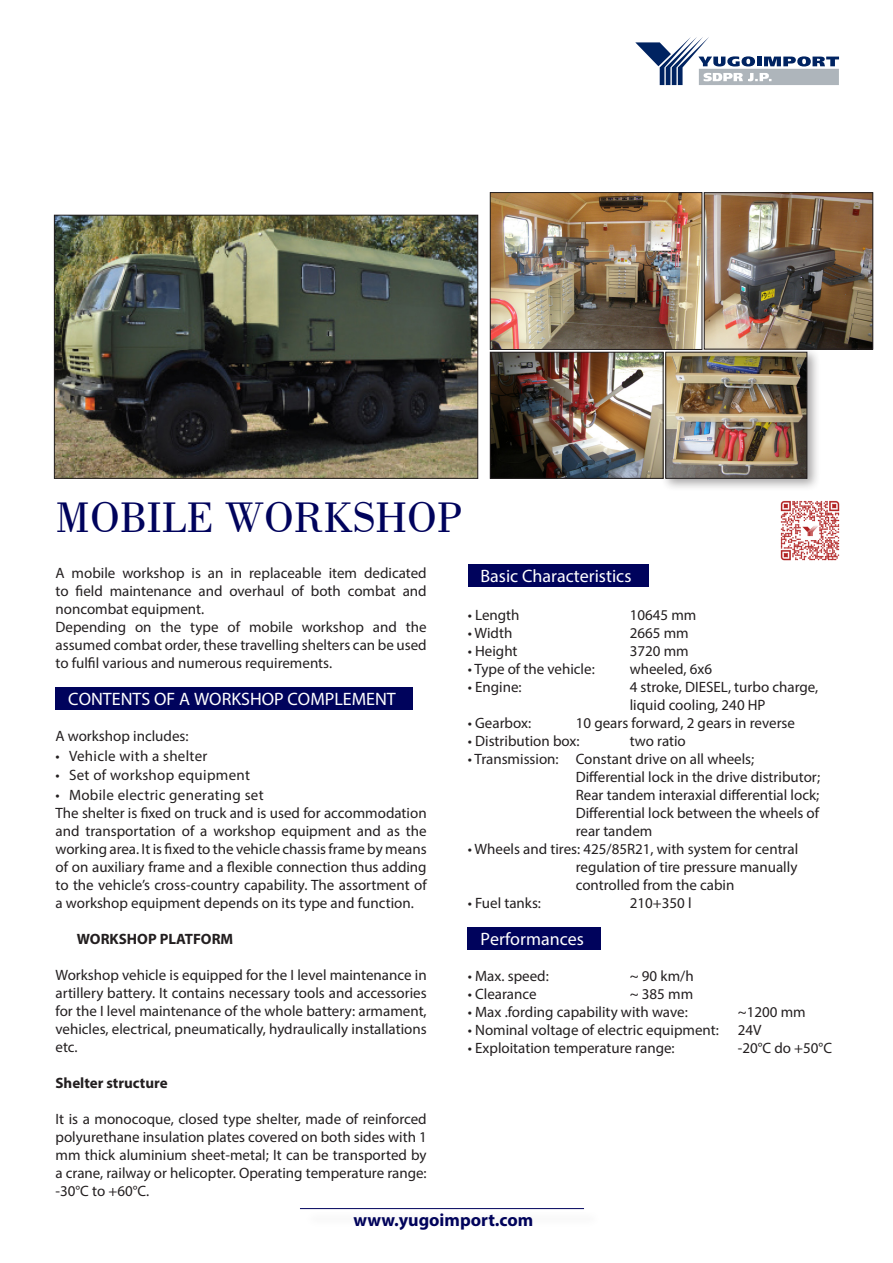
<style>
.page{position:relative;width:893px;height:1263px;background:#fff}
.page>*{position:absolute;margin:0;border:0;box-sizing:border-box;transform-origin:0 0}
.Naslov{font:45px "Bodoni BT";color:#00035c}
.Mali_naslov_sa_plavo{font:18px "Myriad Pro";color:#fff}
.t1{font:700 18px "Myriad Pro";color:#00035c}
.Text{font:15px/18px "Myriad Pro";color:#231f20;text-align:justify}
.Text-2{font:15px "Myriad Pro";letter-spacing:.02em;color:#231f20}
.Text-3{font:700 15px "Myriad Pro";color:#231f20}
</style>
<div class="page">
<svg style="left:635px;top:37px;width:204px;height:48px"></svg>
<hr style="left:300px;top:1208px;width:284px;height:1px;background:#00035c">
<img style="left:780px;top:500px;width:60px;height:61px">
<div style="left:56px;top:688px;width:357px;height:22px;background:#00035c"></div>
<div style="left:468px;top:564px;width:180px;height:23px;background:#00035c"></div>
<div style="left:468px;top:927px;width:133px;height:23px;background:#00035c"></div>
<img style="left:492px;top:194px;width:208px;height:154px">
<div style="left:490px;top:192px;width:212px;height:158px;border:1px solid #231f20"></div>
<img style="left:706px;top:194px;width:165px;height:154px">
<div style="left:704px;top:192px;width:169px;height:158px;border:1px solid #231f20"></div>
<img style="left:492px;top:354px;width:169px;height:123px">
<div style="left:490px;top:352px;width:173px;height:127px;border:1px solid #231f20"></div>
<div style="left:661px;top:347px;width:159px;height:145px;background:#231f20;opacity:.4"></div>
<img style="left:667px;top:354px;width:138px;height:123px">
<div style="left:665px;top:352px;width:142px;height:127px;border:1px solid #231f20"></div>
<img style="left:56px;top:217px;width:420px;height:260px">
<div style="left:54px;top:215px;width:424px;height:264px;border:1px solid #231f20"></div>
<p class="Naslov" style="left:56px;top:490px;width:407px">MOBILE WORKSHOP</p>
<p class="Text" style="left:56px;top:564px;width:373px">A mobile workshop is an in replaceable item dedicated to field maintenance and overhaul of both combat and noncombat equipment.</p>
<p class="Text" style="left:56px;top:618px;width:373px">Depending on the type of mobile workshop and the assumed combat order, these travelling shelters can be used to fulfil various and numerous requirements.</p>
<p class="Mali_naslov_sa_plavo" style="left:68px;top:688px;width:329px">CONTENTS OF A WORKSHOP COMPLEMENT</p>
<p class="Text" style="left:56px;top:727px;width:135px">A workshop includes:</p>
<p class="Text-2" style="left:56px;top:746px;width:154px">• Vehicle with a shelter</p>
<p class="Text-2" style="left:56px;top:766px;width:196px">• Set of workshop equipment</p>
<p class="Text-2" style="left:56px;top:785px;width:210px">• Mobile electric generating set</p>
<p class="Text" style="left:56px;top:804px;width:373px">The shelter is fixed on truck and is used for accommodation and transportation of a workshop equipment and as the working area. It is fixed to the vehicle chassis frame by means of on auxiliary frame and a flexible connection thus adding to the vehicle’s cross-country capability. The assortment of a workshop equipment depends on its type and function.</p>
<p class="Text-3" style="left:77px;top:929px;width:158px">WORKSHOP PLATFORM</p>
<p class="Text" style="left:56px;top:966px;width:373px">Workshop vehicle is equipped for the I level maintenance in artillery battery. It contains necessary tools and accessories for the I level maintenance of the whole battery: armament, vehicles, electrical, pneumatically, hydraulically installations etc.</p>
<p class="Text-3" style="left:56px;top:1073px;width:114px">Shelter structure</p>
<p class="Text" style="left:56px;top:1110px;width:373px">It is a monocoque, closed type shelter, made of reinforced polyurethane insulation plates covered on both sides with 1 mm thick aluminium sheet-metal; It can be transported by a crane, railway or helicopter. Operating temperature range: -30°C to +60°C.</p>
<p class="Mali_naslov_sa_plavo" style="left:480px;top:565px;width:152px">Basic Characteristics</p>
<p class="Text" style="left:468px;top:605px;width:53px">• Length</p>
<p class="Text" style="left:630px;top:605px;width:68px">10645 mm</p>
<p class="Text" style="left:468px;top:623px;width:46px">• Width</p>
<p class="Text" style="left:630px;top:623px;width:60px">2665 mm</p>
<p class="Text" style="left:468px;top:641px;width:51px">• Height</p>
<p class="Text" style="left:630px;top:641px;width:60px">3720 mm</p>
<p class="Text" style="left:468px;top:659px;width:129px">• Type of the vehicle:</p>
<p class="Text" style="left:630px;top:659px;width:84px">wheeled, 6x6</p>
<p class="Text" style="left:468px;top:677px;width:55px">• Engine:</p>
<p class="Text" style="left:630px;top:677px;width:190px">4 stroke, DIESEL, turbo charge, liquid cooling, 240 HP</p>
<p class="Text" style="left:468px;top:713px;width:65px">• Gearbox:</p>
<p class="Text" style="left:576px;top:713px;width:221px">10 gears forward, 2 gears in reverse</p>
<p class="Text" style="left:468px;top:731px;width:113px">• Distribution box:</p>
<p class="Text" style="left:630px;top:731px;width:58px">two ratio</p>
<p class="Text" style="left:576px;top:749px;width:246px;text-align:left;text-indent:-108px">• Transmission: Constant drive on all wheels; Differential lock in the drive distributor; Rear tandem interaxial differential lock; Differential lock between the wheels of</p>
<p class="Text" style="left:576px;top:821px;width:78px">rear tandem</p>
<p class="Text" style="left:468px;top:839px;width:332px">• Wheels and tires: 425/85R21, with system for central</p>
<p class="Text" style="left:576px;top:857px;width:223px">regulation of tire pressure manually controlled from the cabin</p>
<p class="Text" style="left:468px;top:893px;width:75px">• Fuel tanks:</p>
<p class="Text" style="left:630px;top:893px;width:63px">210+350 l</p>
<p class="Mali_naslov_sa_plavo" style="left:480px;top:928px;width:105px">Performances</p>
<p class="Text" style="left:468px;top:967px;width:83px">• Max. speed:</p>
<p class="Text" style="left:630px;top:967px;width:65px">~ 90 km/h</p>
<p class="Text" style="left:468px;top:985px;width:70px">• Clearance</p>
<p class="Text" style="left:630px;top:985px;width:65px">~ 385 mm</p>
<p class="Text" style="left:468px;top:1003px;width:222px">• Max .fording capability with wave:</p>
<p class="Text" style="left:738px;top:1003px;width:69px">~1200 mm</p>
<p class="Text" style="left:468px;top:1021px;width:253px">• Nominal voltage of electric equipment:</p>
<p class="Text" style="left:738px;top:1021px;width:25px">24V</p>
<p class="Text" style="left:468px;top:1039px;width:208px">• Exploitation temperature range:</p>
<p class="Text" style="left:738px;top:1039px;width:96px">-20°C do +50°C</p>
<p class="t1" style="left:353px;top:1208px;width:182px">www.yugoimport.com</p>
</div>
